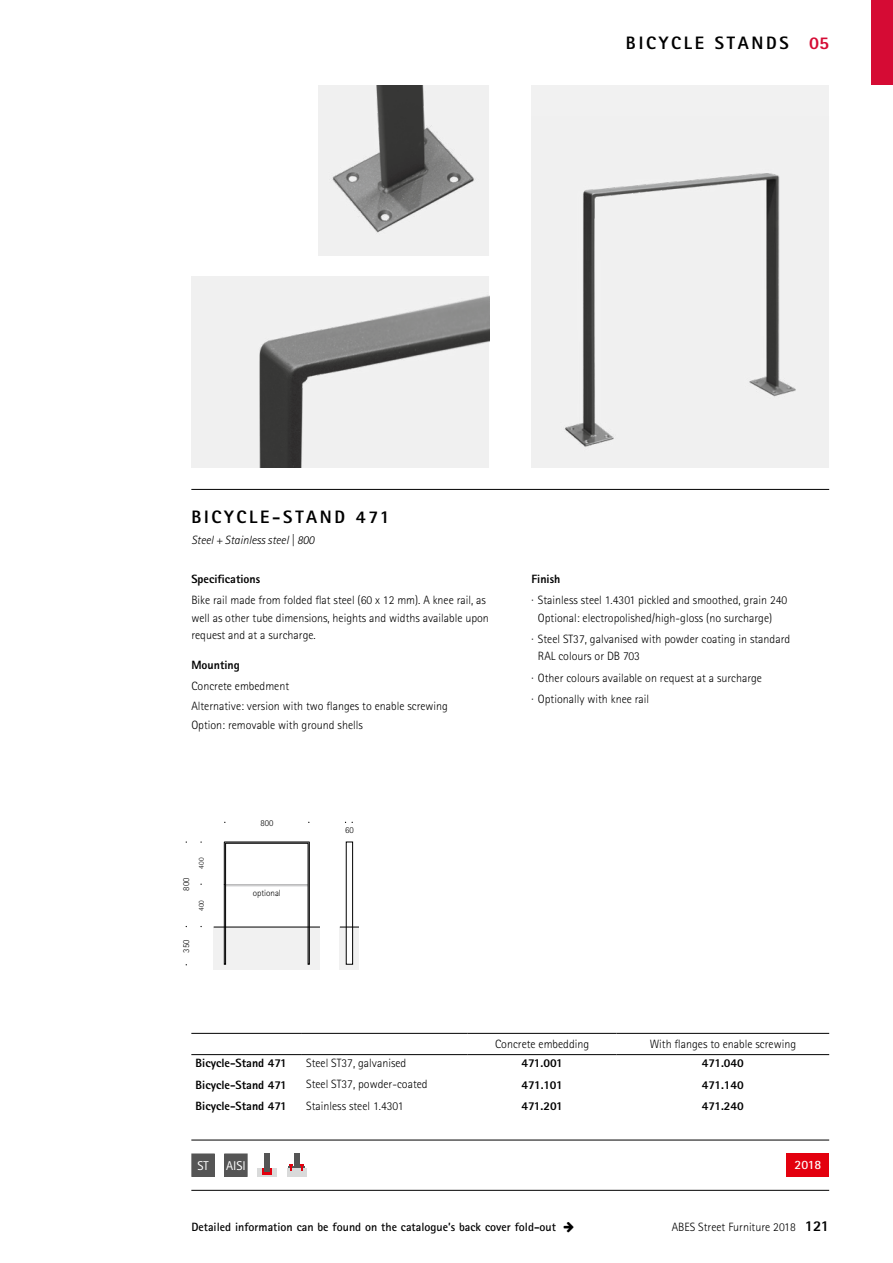
<style>
.page{position:relative;width:893px;height:1263px;background:#fff}
.page>*{position:absolute;margin:0;border:0;box-sizing:border-box;transform-origin:0 0}
.t1{font:800 18px "Rotis Sans Serif Std";letter-spacing:.15em;color:#000}
.t2{font:800 18px "Rotis Sans Serif Std";color:#d50b34}
.t3{font:12.75px "Rotis Sans Serif Std";color:#fff}
.t4{font:700 12.75px "Rotis Sans Serif Std";color:#fff}
.t5{font:300 12px/17.2px "Rotis Sans Serif Std";color:#000}
.t6{font:800 12px "Rotis Sans Serif Std";color:#000}
.t7{font:700 12px "Rotis Sans Serif Std";color:#000}
.t8{font:italic 300 12px "Rotis Sans Serif Std";color:#000}
.t9{font:300 9px "Rotis Sans Serif";color:#000}
.t10{font:300 9px "Rotis Sans Serif Std";color:#000}
.t11{font:300 7.5px "Rotis Sans Serif";color:#000}
.s1{font-weight:800;font-size:15px}
</style>
<div class="page">
<div style="left:872px;top:0;width:21px;height:85px;background:#d50b34"></div>
<div style="left:531px;top:85px;width:298px;height:383px;background:#f1f1f1"></div>
<img style="left:565px;top:173px;width:231px;height:274px">
<img style="left:319px;top:85px;width:170px;height:170px">
<img style="left:191px;top:276px;width:298px;height:192px">
<div style="left:214px;top:927px;width:106px;height:42px;background:#f1f1f1"></div>
<svg style="left:224px;top:842px;width:86px;height:123px"></svg>
<hr style="left:214px;top:927px;width:106px;height:1px;background:#000">
<div style="left:340px;top:927px;width:19px;height:42px;background:linear-gradient(to bottom,#f1f1f1,#f1f1f1)"></div>
<div style="left:346px;top:842px;width:7px;height:122px;background:#fff"></div>
<div style="left:346px;top:842px;width:7px;height:122px;border:1px solid #000"></div>
<svg style="left:340px;top:927px;width:19px;height:1px"></svg>
<hr style="left:191px;top:489px;width:638px;height:1px;background:#000">
<hr style="left:191px;top:1190px;width:638px;height:1px;background:#000">
<hr style="left:191px;top:1140px;width:638px;height:1px;background:#000">
<div style="left:257px;top:1168px;width:20px;height:9px;background:#d9dada"></div>
<div style="left:262px;top:1168px;width:10px;height:6px;background:#e3000e"></div>
<div style="left:264px;top:1153px;width:6px;height:19px;background:#555"></div>
<div style="left:787px;top:1153px;width:42px;height:24px;background:#e3000e"></div>
<div style="left:287px;top:1168px;width:19px;height:9px;background:#d9dada"></div>
<svg style="left:289px;top:1165px;width:16px;height:5px"></svg>
<div style="left:294px;top:1153px;width:5px;height:15px;background:#555"></div>
<hr style="left:191px;top:1054px;width:111px;height:1px;background:#000">
<hr style="left:302px;top:1054px;width:166px;height:1px;background:#000">
<hr style="left:468px;top:1054px;width:149px;height:1px;background:#000">
<hr style="left:617px;top:1054px;width:212px;height:1px;background:#000">
<hr style="left:191px;top:1033px;width:111px;height:1px;background:#000">
<hr style="left:302px;top:1033px;width:166px;height:1px;background:#000">
<hr style="left:468px;top:1033px;width:149px;height:1px;background:#000">
<hr style="left:617px;top:1033px;width:212px;height:1px;background:#000">
<svg style="left:191px;top:1153px;width:24px;height:24px"></svg>
<svg style="left:224px;top:1153px;width:24px;height:24px"></svg>
<h1 class="t1" style="left:626px;top:31px;width:164px">BICYCLE STANDS</h1>
<h1 class="t2" style="left:809px;top:31px;width:22px">05</h1>
<h1 class="t1" style="left:191px;top:505px;width:200px">BICYCLE-STAND 471</h1>
<p class="t8" style="left:191px;top:533px;width:125px">Steel + Stainless steel | 800</p>
<p class="t6" style="left:191px;top:571px;width:70px">Specifications</p>
<p class="t5" style="left:191px;top:592px;width:299px">Bike rail made from folded flat steel (60 x 12 mm). A knee rail, as well as other tube dimensions, heights and widths available upon request and at a surcharge.</p>
<p class="t6" style="left:191px;top:657px;width:50px">Mounting</p>
<p class="t5" style="left:191px;top:677px;width:258px;line-height:19.4px">Concrete embedment<br>Alternative: version with two flanges to enable screwing<br>Option: removable with ground shells</p>
<p class="t9" style="left:181px;top:891px;width:14px;rotate:-90deg">800</p>
<p class="t11" style="left:197px;top:868px;width:12px;rotate:-90deg">400</p>
<p class="t11" style="left:197px;top:911px;width:12px;rotate:-90deg">400</p>
<p class="t9" style="left:181px;top:953px;width:14px;rotate:-90deg">350</p>
<p class="t9" style="left:260px;top:817px;width:14px">800</p>
<p class="t9" style="left:253px;top:888px;width:30px">optional</p>
<p class="t10" style="left:345px;top:824px;width:10px">60</p>
<p class="t6" style="left:531px;top:571px;width:30px">Finish</p>
<p class="t5" style="left:538px;top:592px;width:251px;text-indent:-6px">· Stainless steel 1.4301 pickled and smoothed, grain 240<br>Optional: electropolished/high-gloss (no surcharge)</p>
<p class="t5" style="left:538px;top:631px;width:254px;text-indent:-6px">· Steel ST37, galvanised with powder coating in standard<br>RAL colours or DB 703</p>
<p class="t5" style="left:531px;top:668px;width:232px;line-height:20.7px">· Other colours available on request at a surcharge · Optionally with knee rail</p>
<p class="t5" style="left:495px;top:1036px;width:96px">Concrete embedding</p>
<p class="t5" style="left:650px;top:1036px;width:148px">With flanges to enable screwing</p>
<p class="t6" style="left:196px;top:1055px;width:93px">Bicycle-Stand 471</p>
<p class="t5" style="left:306px;top:1055px;width:102px">Steel ST37, galvanised</p>
<p class="t6" style="left:521px;top:1055px;width:43px">471.001</p>
<p class="t6" style="left:702px;top:1055px;width:44px">471.040</p>
<p class="t6" style="left:196px;top:1077px;width:93px">Bicycle-Stand 471</p>
<p class="t5" style="left:306px;top:1076px;width:123px">Steel ST37, powder-coated</p>
<p class="t6" style="left:522px;top:1077px;width:43px">471.101</p>
<p class="t6" style="left:702px;top:1077px;width:44px">471.140</p>
<p class="t6" style="left:196px;top:1098px;width:93px">Bicycle-Stand 471</p>
<p class="t5" style="left:306px;top:1097px;width:99px">Stainless steel 1.4301</p>
<p class="t6" style="left:521px;top:1098px;width:43px">471.201</p>
<p class="t6" style="left:702px;top:1098px;width:44px">471.240</p>
<p class="t3" style="left:197px;top:1158px;width:13px">ST</p>
<p class="t3" style="left:226px;top:1158px;width:21px">AISI</p>
<p class="t7" style="left:191px;top:1219px;width:366px">Detailed information can be found on the catalogue’s back cover fold-out</p>
<p class="t4" style="left:794px;top:1156px;width:28px">2018</p>
<p class="t5" style="left:672px;top:1218px;width:159px">ABES Street Furniture 2018 <span class="s1">121</span></p>
</div>
